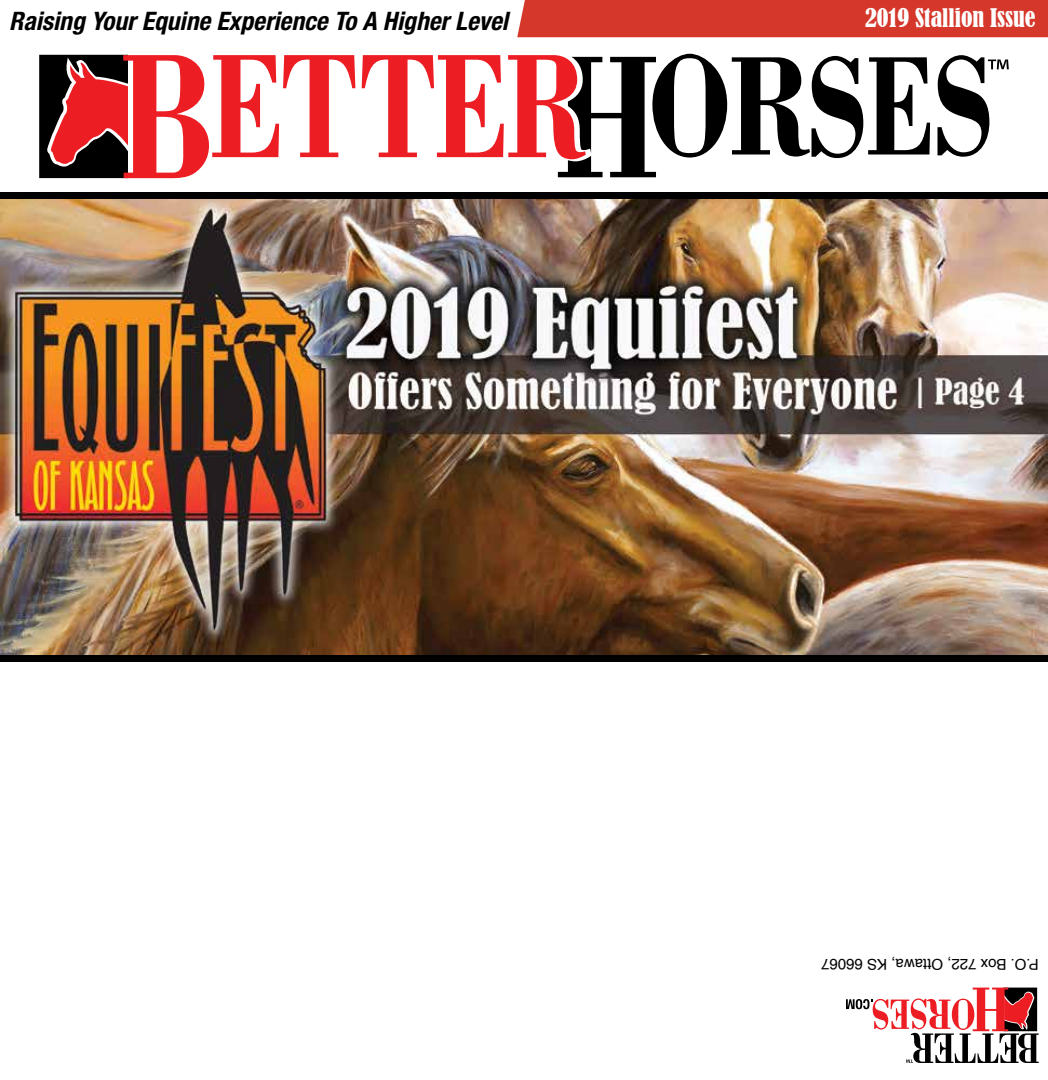
<style>
.page{position:relative;width:1048px;height:1080px;background:#fff}
.page>*{position:absolute;margin:0;border:0;box-sizing:border-box;transform-origin:0 0}
.t1{font:italic 700 condensed 25.5px "Helvetica Neue LT Std";color:#000}
.t2{font:condensed 24px "Bernard";color:#fff}
.t3{font:15px "Helvetica";color:#000}
</style>
<div class="page">
<img style="left:0;top:199px;width:1048px;height:456px">
<div style="left:517px;top:0;width:531px;height:37px;background:#d5372b"></div>
<svg style="left:846px;top:988px;width:192px;height:75px"></svg>
<svg style="left:39px;top:55px;width:316px;height:123px"></svg>
<svg style="left:362px;top:54px;width:568px;height:123px"></svg>
<svg style="left:937px;top:55px;width:71px;height:102px"></svg>
<div style="left:0;top:192px;width:1048px;height:7px;background:#000"></div>
<div style="left:0;top:655px;width:1048px;height:6px;background:#000"></div>
<p class="t1" style="left:9px;top:6px;width:500px">Raising Your Equine Experience To A Higher Level</p>
<p class="t2" style="left:865px;top:4px;width:172px">2019 Stallion Issue</p>
<p class="t3" style="left:1038px;top:976px;width:219px;rotate:-180deg">P.O. Box 722, Ottawa, KS 66067</p>
</div>
